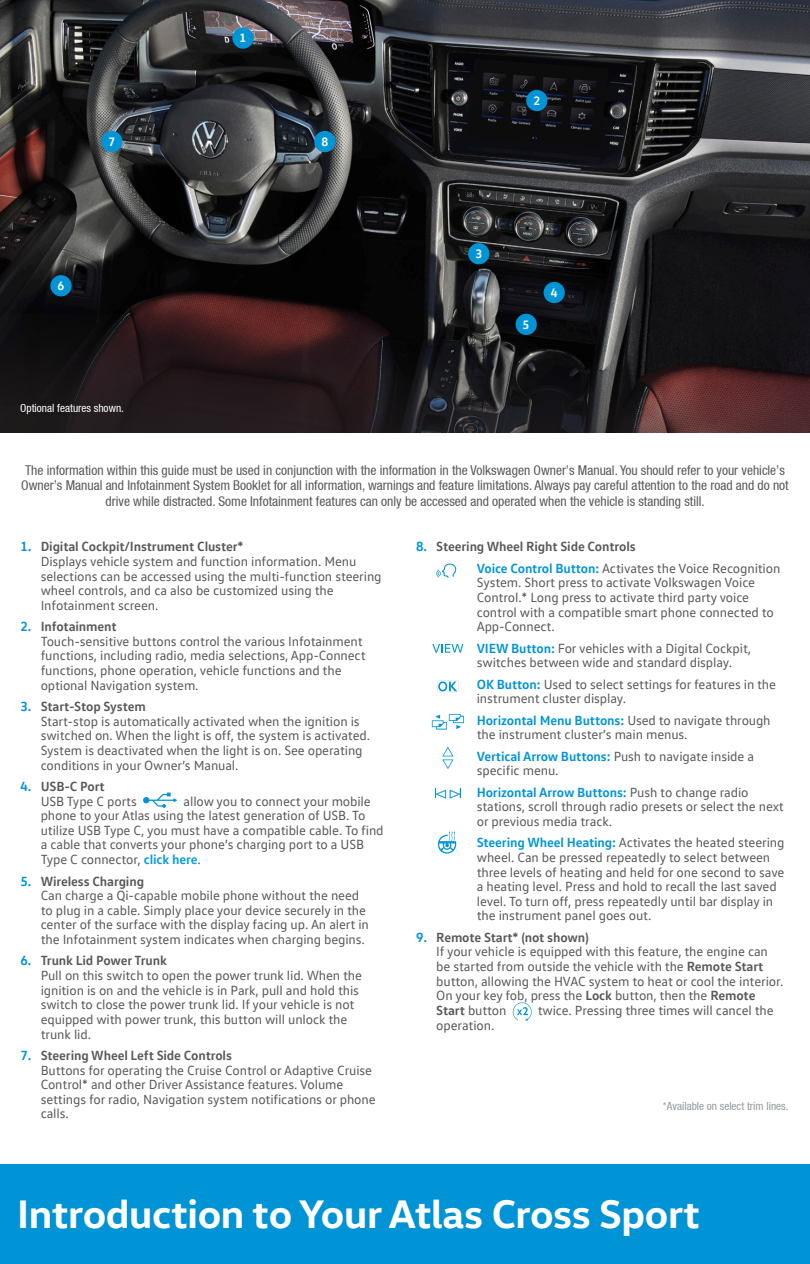
<style>
.page{position:relative;width:810px;height:1264px;background:#fff}
.page>*{position:absolute;margin:0;border:0;box-sizing:border-box;transform-origin:0 0}
.t1{font:700 40.5px "VW Head";letter-spacing:-.01em;color:#fff}
.numbered_list{font:13.5px/14.6px "VW Text";letter-spacing:-.01em;color:#57585a}
.disclaimer_header{font:condensed 13.5px/15.8px "Helvetica Neue LT";color:#57585a;text-align:center}
.t2{font:700 13.5px "VW Text";letter-spacing:-.01em;color:#57585a}
.t3{font:700 12.38px "VW Text";color:#fff}
.notes{font:11.25px "Helvetica 57 Condensed Helvetica 57 Condensed";color:#919ba0}
.Small_Content{font:condensed 11.25px "Helvetica Neue LT";color:#fff}
.s1{font-weight:700;color:#0094d7}
.s2{font-weight:700}
.s3{font-weight:700;color:#069ddc}
.s4{color:#0094d7}
.s5{font-family:"VW Text";font-weight:300}
</style>
<div class="page">
<img style="left:0;top:0;width:810px;height:314px">
<svg style="left:0;top:314px;width:810px;height:118px;background:#281c1e"></svg>
<div style="left:232px;top:27px;width:22px;height:22px;background:#0094d7;border-radius:50%"></div>
<div style="left:468px;top:243px;width:21px;height:21px;background:#0094d7;border-radius:50%"></div>
<div style="left:516px;top:314px;width:21px;height:21px;background:#0094d7;border-radius:50%"></div>
<div style="left:314px;top:131px;width:22px;height:21px;background:#0094d7;border-radius:50%"></div>
<div style="left:101px;top:131px;width:21px;height:21px;background:#0094d7;border-radius:50%"></div>
<div style="left:526px;top:90px;width:21px;height:21px;background:#0094d7;border-radius:50%"></div>
<div style="left:544px;top:282px;width:21px;height:21px;background:#0094d7;border-radius:50%"></div>
<div style="left:0;top:1164px;width:810px;height:100px;background:#0094d7"></div>
<svg style="left:143px;top:792px;width:34px;height:16px"></svg>
<svg style="left:513px;top:1002px;width:19px;height:18px"></svg>
<svg style="left:435px;top:788px;width:26px;height:10px"></svg>
<svg style="left:437px;top:681px;width:22px;height:11px"></svg>
<svg style="left:442px;top:746px;width:12px;height:23px"></svg>
<svg style="left:432px;top:714px;width:32px;height:15px"></svg>
<svg style="left:436px;top:563px;width:20px;height:15px"></svg>
<svg style="left:432px;top:644px;width:31px;height:8px"></svg>
<div style="left:50px;top:275px;width:22px;height:21px;background:#0094d7;border-radius:50%"></div>
<svg style="left:437px;top:831px;width:19px;height:23px"></svg>
<p class="t3" style="left:240px;top:30px;width:8px">1</p>
<p class="t3" style="left:108px;top:133px;width:8px">7</p>
<p class="t3" style="left:321px;top:134px;width:8px">8</p>
<p class="t3" style="left:57px;top:278px;width:8px">6</p>
<p class="Small_Content" style="left:20px;top:401px;width:105px">Optional features shown.</p>
<p class="t3" style="left:533px;top:92px;width:8px">2</p>
<p class="t3" style="left:475px;top:246px;width:8px">3</p>
<p class="t3" style="left:523px;top:316px;width:8px">5</p>
<p class="t3" style="left:551px;top:284px;width:8px">4</p>
<p class="disclaimer_header" style="left:21px;top:462px;width:769px">The information within this guide must be used in conjunction with the information in the Volkswagen Owner’s Manual. You should refer to your vehicle’s<br>Owner’s Manual and Infotainment System Booklet for all information, warnings and feature limitations. Always pay careful attention to the road and do not drive while distracted. Some Infotainment features can only be accessed and operated when the vehicle is standing still.</p>
<p class="numbered_list" style="left:41px;top:539px;width:342px;text-indent:-20px"><span class="s1">1.</span> <span class="s2">Digital Cockpit/Instrument Cluster*<br></span>Displays vehicle system and function information. Menu selections can be accessed using the multi-function steering wheel controls, and ca also be customized using the Infotainment screen.</p>
<p class="numbered_list" style="left:41px;top:619px;width:326px;text-indent:-20px"><span class="s1">2.</span> <span class="s2">Infotainment<br></span>Touch-sensitive buttons control the various Infotainment functions, including radio, media selections, App-Connect functions, phone operation, vehicle functions and the optional Navigation system.</p>
<p class="numbered_list" style="left:41px;top:699px;width:331px;text-indent:-20px"><span class="s1">3.</span> <span class="s2">Start-Stop System<br></span>Start-stop is automatically activated when the ignition is switched on. When the light is off, the system is activated.<br>System is deactivated when the light is on. See operating conditions in your Owner’s Manual.</p>
<p class="numbered_list" style="left:41px;top:778px;width:98px;text-indent:-20px"><span class="s1">4.</span> <span class="s2">USB-C Port<br></span>USB Type C ports</p>
<p class="numbered_list" style="left:41px;top:793px;width:344px;text-indent:143px">allow you to connect your mobile phone to your Atlas using the latest generation of USB. To utilize USB Type C, you must have a compatible cable. To find a cable that converts your phone’s charging port to a USB Type C connector, <span class="s3">click here</span>.</p>
<p class="numbered_list" style="left:41px;top:873px;width:330px;text-indent:-20px"><span class="s1">5.</span> <span class="s2">Wireless Charging<br></span>Can charge a Qi-capable mobile phone without the need to plug in a cable. Simply place your device securely in the center of the surface with the display facing up. An alert in the Infotainment system indicates when charging begins.</p>
<p class="numbered_list" style="left:41px;top:953px;width:323px;text-indent:-20px"><span class="s1">6.</span> <span class="s2">Trunk Lid Power Trunk<br></span>Pull on this switch to open the power trunk lid. When the ignition is on and the vehicle is in Park, pull and hold this switch to close the power trunk lid. If your vehicle is not equipped with power trunk, this button will unlock the trunk lid.</p>
<p class="numbered_list" style="left:41px;top:1047px;width:336px;text-indent:-20px"><span class="s1">7.</span> <span class="s2">Steering Wheel Left Side Controls<br></span>Buttons for operating the Cruise Control or Adaptive Cruise Control* and other Driver Assistance features. Volume settings for radio, Navigation system notifications or phone calls.</p>
<p class="t2" style="left:416px;top:538px;width:221px"><span class="s4">8.</span> Steering Wheel Right Side Controls</p>
<p class="numbered_list" style="left:477px;top:560px;width:305px"><span class="s1">Voice Control Button:</span> Activates the Voice Recognition System. Short press to activate Volkswagen Voice Control.* Long press to activate third party voice control with a compatible smart phone connected to App-Connect.</p>
<p class="numbered_list" style="left:477px;top:640px;width:276px"><span class="s1">VIEW Button:</span> For vehicles with a Digital Cockpit, switches between wide and standard display.</p>
<p class="numbered_list" style="left:477px;top:676px;width:301px"><span class="s1">OK Button:</span> Used to select settings for features in the instrument cluster display.</p>
<p class="numbered_list" style="left:477px;top:712px;width:295px"><span class="s1">Horizontal Menu Buttons:</span> Used to navigate through the instrument cluster’s main menus.</p>
<p class="numbered_list" style="left:477px;top:748px;width:279px"><span class="s1">Vertical Arrow Buttons:</span> Push to navigate inside a specific menu.</p>
<p class="numbered_list" style="left:477px;top:784px;width:309px"><span class="s1">Horizontal Arrow Buttons:</span> Push to change radio stations, scroll through radio presets or select the next or previous media track.</p>
<p class="numbered_list" style="left:477px;top:835px;width:309px"><span class="s1">Steering Wheel Heating:</span> Activates the heated steering wheel. Can be pressed repeatedly to select between three levels of heating and held for one second to save a heating level. Press and hold to recall the last saved level. To turn off, press repeatedly until bar display in the instrument panel goes out.</p>
<p class="numbered_list" style="left:436px;top:929px;width:349px;text-indent:-20px"><span class="s1">9.</span> <span class="s2">Remote Start* (not shown)<br></span>If your vehicle is equipped with this feature, the engine can be started from outside the vehicle with the <span class="s2">Remote Start </span>button, allowing the HVAC system to heat or cool the interior.<br>On your key fob, press the <span class="s2">Lock</span> button, then the <span class="s2">Remote Start</span> button</p>
<p class="numbered_list" style="left:538px;top:1002px;width:237px">twice. Pressing three times will cancel the</p>
<p class="numbered_list" style="left:436px;top:1017px;width:60px">operation.</p>
<p class="notes" style="left:663px;top:1099px;width:127px"><span class="s5">*</span>Available on select trim lines.</p>
<p class="t1" style="left:17px;top:1187px;width:684px">Introduction to Your Atlas Cross Sport</p>
</div>
